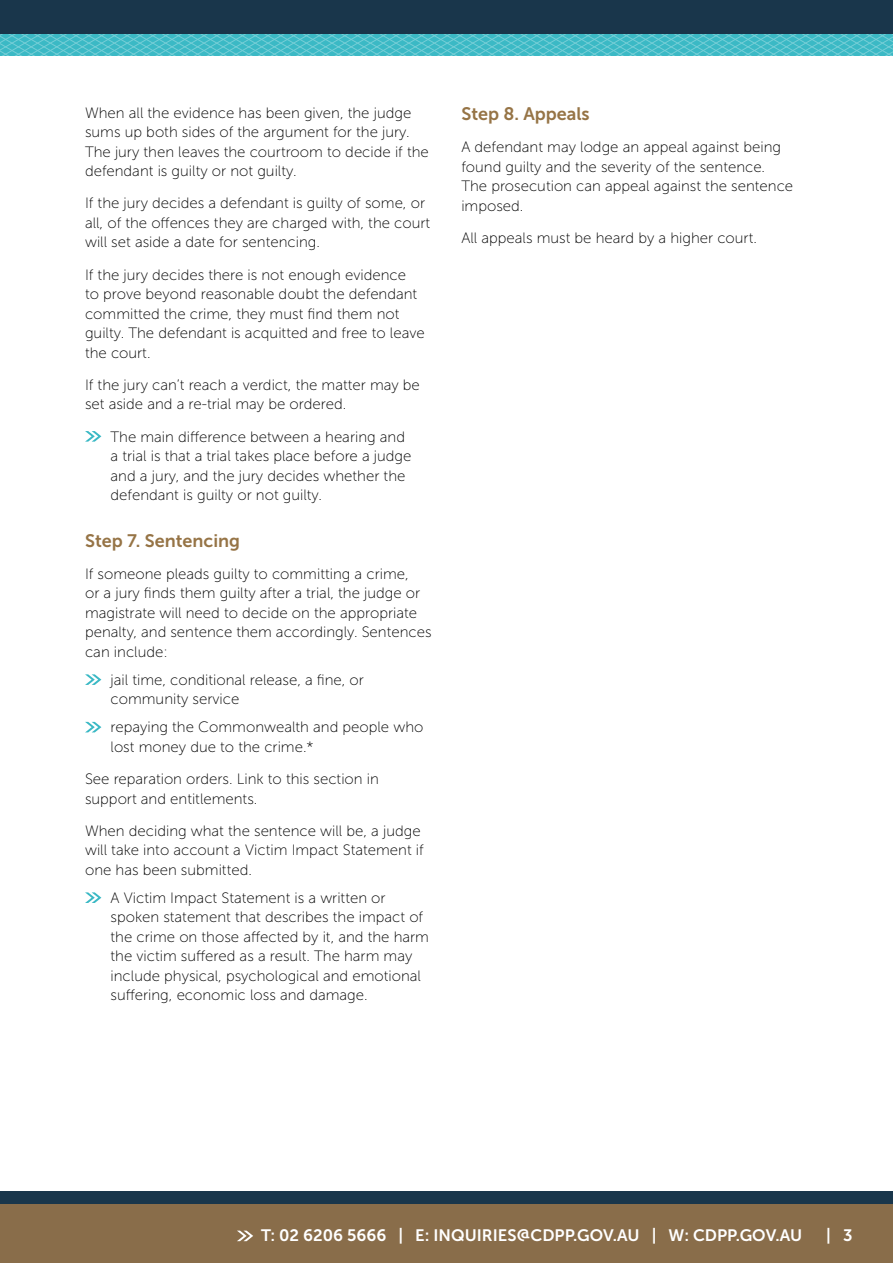
<style>
.page{position:relative;width:893px;height:1263px;background:#fff}
.page>*{position:absolute;margin:0;border:0;box-sizing:border-box;transform-origin:0 0}
.Sub-heading_1{font:18px "Museo Sans 700";color:#967446}
.t1{font:16.5px "Museo Sans 700";color:#fff}
.Text{font:15px/19.5px "Museo Sans 100";color:#000}
.Bullets_1a{font:15px/19.5px "Museo Sans 100";color:#000}
</style>
<div class="page">
<div style="left:0;top:1191px;width:893px;height:72px;background:#19364b"></div>
<div style="left:0;top:1204px;width:893px;height:59px;background:#896d4a"></div>
<svg style="left:237px;top:1230px;width:16px;height:11px"></svg>
<div style="left:0;top:0;width:893px;height:38px;background:#19364b"></div>
<svg style="left:0;top:35px;width:893px;height:21px;background:#4bbec9"></svg>
<svg style="left:85px;top:431px;width:16px;height:11px"></svg>
<svg style="left:85px;top:674px;width:16px;height:11px"></svg>
<svg style="left:85px;top:722px;width:16px;height:10px"></svg>
<svg style="left:85px;top:892px;width:16px;height:11px"></svg>
<p class="Text" style="left:85px;top:103px;width:345px">When all the evidence has been given, the judge sums up both sides of the argument for the jury.<br>The jury then leaves the courtroom to decide if the defendant is guilty or not guilty.</p>
<p class="Text" style="left:85px;top:194px;width:347px">If the jury decides a defendant is guilty of some, or all, of the offences they are charged with, the court will set aside a date for sentencing.</p>
<p class="Text" style="left:85px;top:265px;width:341px">If the jury decides there is not enough evidence<br>to prove beyond reasonable doubt the defendant committed the crime, they must find them not guilty. The defendant is acquitted and free to leave the court.</p>
<p class="Text" style="left:85px;top:375px;width:336px">If the jury can’t reach a verdict, the matter may be set aside and a re-trial may be ordered.</p>
<p class="Bullets_1a" style="left:111px;top:427px;width:302px">The main difference between a hearing and a trial is that a trial takes place before a judge and a jury, and the jury decides whether the defendant is guilty or not guilty.</p>
<p class="Sub-heading_1" style="left:85px;top:530px;width:157px">Step 7. Sentencing</p>
<p class="Text" style="left:85px;top:564px;width:348px">If someone pleads guilty to committing a crime,<br>or a jury finds them guilty after a trial, the judge or magistrate will need to decide on the appropriate penalty, and sentence them accordingly. Sentences can include:</p>
<p class="Bullets_1a" style="left:111px;top:670px;width:255px">jail time, conditional release, a fine, or community service</p>
<p class="Bullets_1a" style="left:111px;top:718px;width:314px">repaying the Commonwealth and people who lost money due to the crime.*</p>
<p class="Text" style="left:85px;top:769px;width:295px">See reparation orders. Link to this section in support and entitlements.</p>
<p class="Text" style="left:85px;top:821px;width:340px">When deciding what the sentence will be, a judge will take into account a Victim Impact Statement if one has been submitted.</p>
<p class="Bullets_1a" style="left:111px;top:888px;width:320px">A Victim Impact Statement is a written or spoken statement that describes the impact of the crime on those affected by it, and the harm the victim suffered as a result. The harm may include physical, psychological and emotional suffering, economic loss and damage.</p>
<p class="Sub-heading_1" style="left:461px;top:104px;width:130px">Step 8. Appeals</p>
<p class="Text" style="left:461px;top:137px;width:333px">A defendant may lodge an appeal against being found guilty and the severity of the sentence.<br>The prosecution can appeal against the sentence imposed.</p>
<p class="Text" style="left:461px;top:228px;width:297px">All appeals must be heard by a higher court.</p>
<p class="t1" style="left:261px;top:1226px;width:542px">T: 02 6206 5666 | E: INQUIRIES@CDPP.GOV.AU | W: CDPP.GOV.AU</p>
<p class="t1" style="left:826px;top:1226px;width:28px">| 3</p>
</div>
